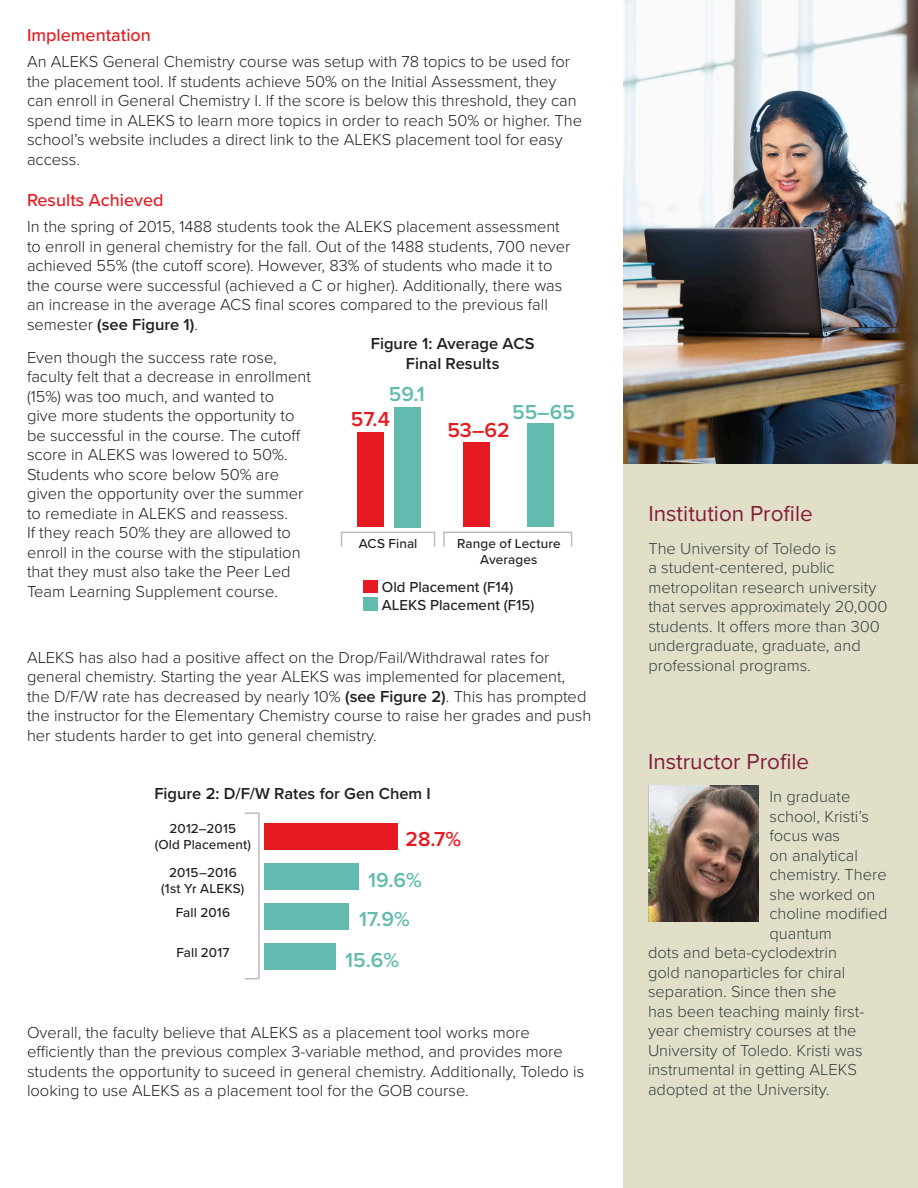
<style>
.page{position:relative;width:918px;height:1188px;background:#fff}
.page>*{position:absolute;margin:0;border:0;box-sizing:border-box;transform-origin:0 0}
.Sidebar_Header{font:22.5px "Proxima Nova";color:#831d3b}
.t1{font:600 21px "Proxima Nova";color:#63bbaf}
.t2{font:600 21px "Proxima Nova";color:#e51b21}
.Paragraph_Header{font:500 18px "Proxima Nova";color:#e51b21}
.Prgh_Body{font:300 16.5px/19.5px "Proxima Nova";color:#231f20}
.Sidebar_Body{font:300 16.5px/19.5px "Proxima Nova";color:#334140}
.Figure_Header{font:600 16.5px/19.5px "Proxima Nova";color:#231f20;text-align:center}
.t3{font:500 15px "Proxima Nova";color:#231f20}
.t4{font:500 13.5px/16.2px "Proxima Nova";letter-spacing:.01em;color:#231f20;text-align:center}
.s1{font-weight:600}
</style>
<div class="page">
<div style="left:623px;top:0;width:295px;height:1188px;background:#e2dfc9"></div>
<img style="left:623px;top:0;width:295px;height:464px">
<div style="left:357px;top:432px;width:27px;height:95px;background:#e51b21"></div>
<div style="left:394px;top:407px;width:27px;height:120px;background:#63bbaf"></div>
<div style="left:341px;top:532px;width:94px;height:15px;border:2px solid #bcbdc0"></div>
<div style="left:443px;top:532px;width:129px;height:15px;border:2px solid #bcbdc0"></div>
<div style="left:463px;top:443px;width:27px;height:84px;background:#e51b21"></div>
<div style="left:527px;top:424px;width:27px;height:103px;background:#63bbaf"></div>
<div style="left:363px;top:580px;width:15px;height:13px;background:#e51b21"></div>
<div style="left:363px;top:597px;width:15px;height:13px;background:#63bbaf"></div>
<div style="left:264px;top:823px;width:134px;height:27px;background:#e51b21"></div>
<div style="left:264px;top:863px;width:95px;height:27px;background:#63bbaf"></div>
<div style="left:244px;top:812px;width:16px;height:167px;border:2px solid #bcbdc0"></div>
<div style="left:264px;top:903px;width:84px;height:27px;background:#63bbaf"></div>
<div style="left:264px;top:943px;width:72px;height:27px;background:#63bbaf"></div>
<img style="left:648px;top:786px;width:110px;height:136px">
<p class="Paragraph_Header" style="left:27px;top:22px;width:125px">Implementation</p>
<p class="Prgh_Body" style="left:27px;top:51px;width:557px">An ALEKS General Chemistry course was setup with 78 topics to be used for the placement tool. If students achieve 50% on the Initial Assessment, they can enroll in General Chemistry I. If the score is below this threshold, they can spend time in ALEKS to learn more topics in order to reach 50% or higher. The school’s website includes a direct link to the ALEKS placement tool for easy access.</p>
<p class="Paragraph_Header" style="left:27px;top:187px;width:138px">Results Achieved</p>
<p class="Prgh_Body" style="left:27px;top:216px;width:545px">In the spring of 2015, 1488 students took the ALEKS placement assessment to enroll in general chemistry for the fall. Out of the 1488 students, 700 never achieved 55% (the cutoff score). However, 83% of students who made it to the course were successful (achieved a C or higher). Additionally, there was an increase in the average ACS final scores compared to the previous fall semester <span class="s1">(see Figure 1)</span>.</p>
<p class="Prgh_Body" style="left:27px;top:347px;width:285px">Even though the success rate rose, faculty felt that a decrease in enrollment (15%) was too much, and wanted to<br>give more students the opportunity to be successful in the course. The cutoff score in ALEKS was lowered to 50%.<br>Students who score below 50% are given the opportunity over the summer to remediate in ALEKS and reassess.<br>If they reach 50% they are allowed to enroll in the course with the stipulation that they must also take the Peer Led Team Learning Supplement course.</p>
<p class="Figure_Header" style="left:371px;top:334px;width:165px">Figure 1: Average ACS<br>Final Results</p>
<p class="t1" style="left:389px;top:379px;width:37px">59.1</p>
<p class="t1" style="left:512px;top:396px;width:64px">55–65</p>
<p class="t2" style="left:351px;top:403px;width:41px">57.4</p>
<p class="t2" style="left:447px;top:414px;width:64px">53–62</p>
<p class="t4" style="left:359px;top:535px;width:60px">ACS Final</p>
<p class="t4" style="left:457px;top:535px;width:105px">Range of Lecture<br>Averages</p>
<p class="t3" style="left:382px;top:575px;width:133px">Old Placement (F14)</p>
<p class="t3" style="left:382px;top:593px;width:154px">ALEKS Placement (F15)</p>
<p class="Prgh_Body" style="left:27px;top:647px;width:566px">ALEKS has also had a positive affect on the Drop/Fail/Withdrawal rates for general chemistry. Starting the year ALEKS was implemented for placement, the D/F/W rate has decreased by nearly 10% <span class="s1">(see Figure 2)</span>. This has prompted the instructor for the Elementary Chemistry course to raise her grades and push her students harder to get into general chemistry.</p>
<p class="Figure_Header" style="left:154px;top:783px;width:278px">Figure 2: D/F/W Rates for Gen Chem I</p>
<p class="t4" style="left:170px;top:820px;width:68px">2012–2015</p>
<p class="t4" style="left:155px;top:836px;width:98px">(Old Placement)</p>
<p class="t2" style="left:406px;top:823px;width:57px">28.7%</p>
<p class="t1" style="left:368px;top:864px;width:55px">19.6%</p>
<p class="t4" style="left:169px;top:864px;width:69px">2015–2016</p>
<p class="t4" style="left:161px;top:880px;width:85px">(1st Yr ALEKS)</p>
<p class="t4" style="left:176px;top:904px;width:56px">Fall 2016</p>
<p class="t4" style="left:176px;top:944px;width:55px">Fall 2017</p>
<p class="t1" style="left:359px;top:903px;width:52px">17.9%</p>
<p class="t1" style="left:345px;top:945px;width:56px">15.6%</p>
<p class="Prgh_Body" style="left:27px;top:1022px;width:559px">Overall, the faculty believe that ALEKS as a placement tool works more efficiently than the previous complex 3-variable method, and provides more students the opportunity to suceed in general chemistry. Additionally, Toledo is looking to use ALEKS as a placement tool for the GOB course.</p>
<p class="Sidebar_Header" style="left:648px;top:497px;width:166px">Institution Profile</p>
<p class="Sidebar_Body" style="left:648px;top:538px;width:241px">The University of Toledo is<br>a student-centered, public metropolitan research university that serves approximately 20,000 students. It offers more than 300 undergraduate, graduate, and professional programs.</p>
<p class="Sidebar_Header" style="left:648px;top:745px;width:163px">Instructor Profile</p>
<p class="Sidebar_Body" style="left:770px;top:786px;width:82px">In graduate</p>
<p class="Sidebar_Body" style="left:770px;top:805px;width:101px">school, Kristi’s</p>
<p class="Sidebar_Body" style="left:770px;top:825px;width:72px">focus was</p>
<p class="Sidebar_Body" style="left:770px;top:844px;width:90px">on analytical</p>
<p class="Sidebar_Body" style="left:770px;top:864px;width:119px">chemistry. There</p>
<p class="Sidebar_Body" style="left:770px;top:883px;width:107px">she worked on</p>
<p class="Sidebar_Body" style="left:770px;top:903px;width:120px">choline modified</p>
<p class="Sidebar_Body" style="left:770px;top:922px;width:64px">quantum</p>
<p class="Sidebar_Body" style="left:648px;top:942px;width:190px">dots and beta-cyclodextrin</p>
<p class="Sidebar_Body" style="left:648px;top:961px;width:199px">gold nanoparticles for chiral</p>
<p class="Sidebar_Body" style="left:648px;top:981px;width:190px">separation. Since then she</p>
<p class="Sidebar_Body" style="left:648px;top:1000px;width:218px">has been teaching mainly first-</p>
<p class="Sidebar_Body" style="left:648px;top:1020px;width:210px">year chemistry courses at the</p>
<p class="Sidebar_Body" style="left:648px;top:1039px;width:216px">University of Toledo. Kristi was</p>
<p class="Sidebar_Body" style="left:648px;top:1059px;width:211px">instrumental in getting ALEKS</p>
<p class="Sidebar_Body" style="left:648px;top:1078px;width:183px">adopted at the University.</p>
</div>
